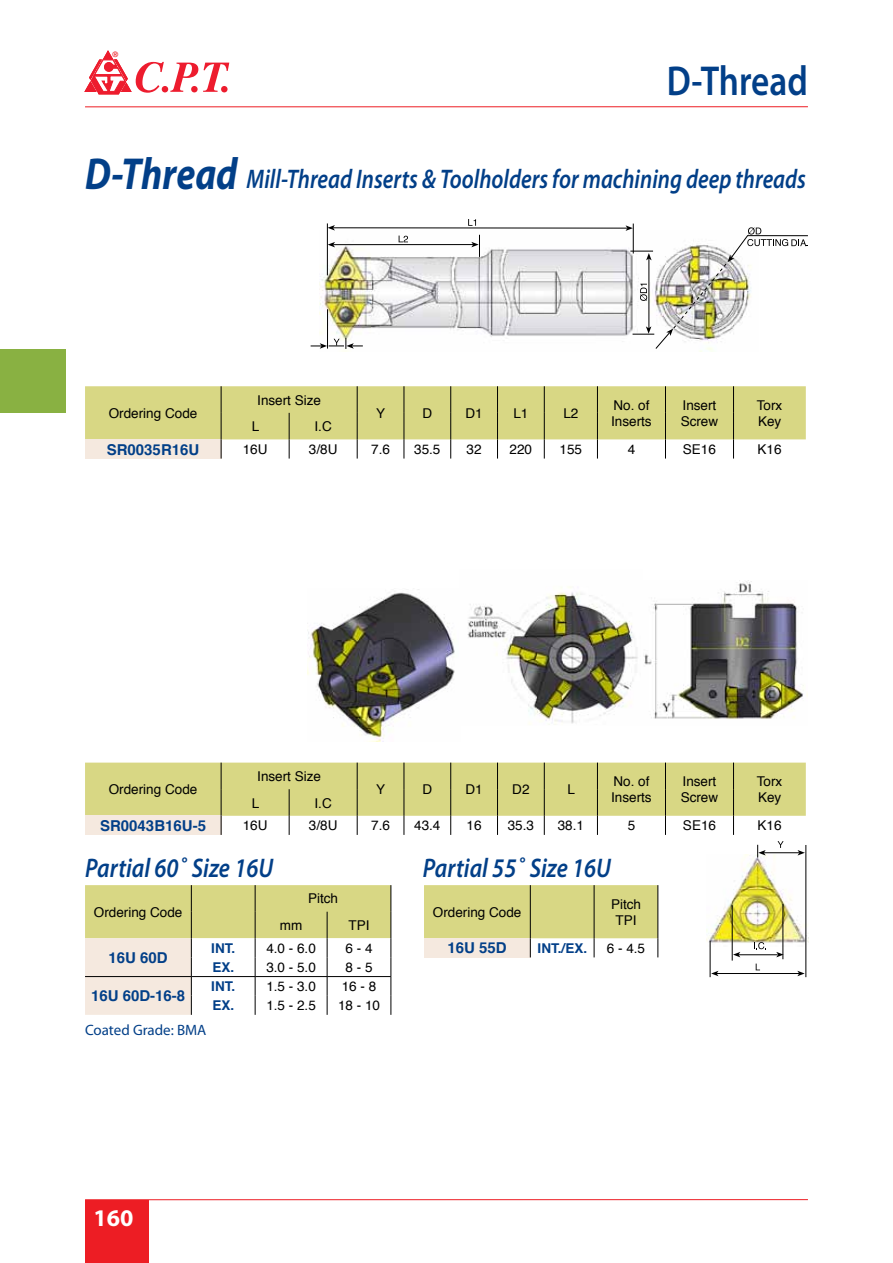
<style>
.page{position:relative;width:893px;height:1263px;background:#fff}
.page>*{position:absolute;margin:0;border:0;box-sizing:border-box;transform-origin:0 0}
.t1{font:600 42px "Myriad Pro";color:#023f88;scale:.84 1}
.t2{font:italic 600 27px "Myriad Pro";color:#023f88;scale:.82 1}
.t3{font:italic 600 27px "Myriad Pro";color:#023f88;scale:.86 1}
.t4{font:700 24px "Myriad Pro";color:#fff}
.t5{font:700 15px "Helvetica";color:#023f88}
.t6{font:15px "Myriad Pro";color:#023f88}
.t7{font:13.5px/16.2px "Helvetica";color:#000}
.t8{font:700 13.5px "Helvetica";color:#023f88}
.t9{font:500 10.5px "Win Soft Pro";color:#ed1d24}
.s1{font-weight:700;font-size:45px}
.s2{font-weight:700;color:#023f88}
</style>
<div class="page">
<div style="left:85px;top:1200px;width:64px;height:63px;background:#ed1d24"></div>
<hr style="left:85px;top:1199px;width:723px;height:1px;background:#ed1d24">
<svg style="left:85px;top:386px;width:721px;height:73px"></svg>
<svg style="left:85px;top:763px;width:721px;height:72px"></svg>
<img style="left:706px;top:854px;width:103px;height:92px">
<hr style="left:716px;top:973px;width:83px;height:1px;background:#000">
<svg style="left:711px;top:971px;width:7px;height:5px"></svg>
<svg style="left:797px;top:971px;width:8px;height:5px"></svg>
<hr style="left:710px;top:941px;width:1px;height:36px;background:#000">
<svg style="left:753px;top:942px;width:13px;height:7px"></svg>
<hr style="left:764px;top:852px;width:35px;height:1px;background:#000">
<svg style="left:797px;top:850px;width:8px;height:5px"></svg>
<svg style="left:757px;top:845px;width:9px;height:12px"></svg>
<hr style="left:806px;top:845px;width:1px;height:132px;background:#000">
<svg style="left:777px;top:841px;width:7px;height:7px"></svg>
<hr style="left:732px;top:905px;width:1px;height:55px;background:#000">
<hr style="left:783px;top:904px;width:1px;height:55px;background:#000">
<hr style="left:738px;top:954px;width:40px;height:1px;background:#000">
<svg style="left:733px;top:952px;width:7px;height:5px"></svg>
<svg style="left:776px;top:952px;width:8px;height:5px"></svg>
<svg style="left:85px;top:885px;width:307px;height:130px"></svg>
<hr style="left:85px;top:976px;width:106px;height:1px;background:#000">
<hr style="left:191px;top:976px;width:64px;height:1px;background:#000">
<hr style="left:255px;top:976px;width:72px;height:1px;background:#000">
<hr style="left:327px;top:976px;width:64px;height:1px;background:#000">
<svg style="left:424px;top:885px;width:235px;height:72px;background:#dedc9e"></svg>
<img style="left:308px;top:589px;width:147px;height:152px">
<img style="left:644px;top:580px;width:164px;height:139px">
<img style="left:467px;top:586px;width:171px;height:139px">
<img style="left:320px;top:231px;width:393px;height:120px">
<svg style="left:468px;top:219px;width:8px;height:7px"></svg>
<hr style="left:327px;top:223px;width:1px;height:52px;background:#000">
<hr style="left:333px;top:228px;width:294px;height:1px;background:#000">
<svg style="left:328px;top:225px;width:7px;height:6px"></svg>
<hr style="left:327px;top:309px;width:1px;height:40px;background:#000">
<hr style="left:333px;top:244px;width:140px;height:1px;background:#000">
<svg style="left:328px;top:242px;width:7px;height:5px"></svg>
<svg style="left:471px;top:235px;width:9px;height:22px"></svg>
<svg style="left:399px;top:236px;width:9px;height:6px"></svg>
<svg style="left:311px;top:338px;width:52px;height:11px"></svg>
<svg style="left:626px;top:224px;width:182px;height:125px"></svg>
<hr style="left:649px;top:258px;width:1px;height:72px;background:#000">
<hr style="left:85px;top:106px;width:723px;height:1px;background:#ed1d24">
<div style="left:0;top:349px;width:66px;height:63px;background:#89b142"></div>
<svg style="left:85px;top:51px;width:144px;height:43px"></svg>
<p class="t9" style="left:112px;top:47px;width:8px">®</p>
<h1 class="t1" style="left:667px;top:54px;width:169px">D-Thread</h1>
<h2 class="t2" style="left:85px;top:162px;width:881px"><span class="s1">D-Thread</span> Mill-Thread Inserts &amp; Toolholders for machining deep threads</h2>
<p class="t7" style="left:109px;top:405px;width:90px">Ordering Code</p>
<p class="t7" style="left:257px;top:392px;width:65px">Insert Size</p>
<p class="t7" style="left:252px;top:419px;width:9px">L</p>
<p class="t7" style="left:314px;top:419px;width:19px">I.C</p>
<p class="t7" style="left:376px;top:405px;width:11px">Y</p>
<p class="t7" style="left:422px;top:405px;width:11px">D</p>
<p class="t7" style="left:465px;top:405px;width:19px">D1</p>
<p class="t7" style="left:513px;top:405px;width:17px">L1</p>
<p class="t7" style="left:563px;top:405px;width:17px">L2</p>
<p class="t7" style="left:611px;top:397px;width:42px">No. of<br>Inserts</p>
<p class="t7" style="left:681px;top:397px;width:39px">Insert<br>Screw</p>
<p class="t7" style="left:757px;top:397px;width:27px">Torx<br>Key</p>
<p class="t5" style="left:107px;top:437px;width:94px">SR0035R16U</p>
<p class="t7" style="left:243px;top:442px;width:26px">16U</p>
<p class="t7" style="left:309px;top:442px;width:30px">3/8U</p>
<p class="t7" style="left:371px;top:442px;width:20px">7.6</p>
<p class="t7" style="left:414px;top:442px;width:28px">35.5</p>
<p class="t7" style="left:467px;top:442px;width:17px">32</p>
<p class="t7" style="left:510px;top:442px;width:24px">220</p>
<p class="t7" style="left:560px;top:442px;width:24px">155</p>
<p class="t7" style="left:628px;top:442px;width:9px">4</p>
<p class="t7" style="left:683px;top:442px;width:35px">SE16</p>
<p class="t7" style="left:758px;top:442px;width:26px">K16</p>
<p class="t7" style="left:109px;top:782px;width:90px">Ordering Code</p>
<p class="t7" style="left:257px;top:768px;width:65px">Insert Size</p>
<p class="t7" style="left:252px;top:795px;width:9px">L</p>
<p class="t7" style="left:314px;top:795px;width:19px">I.C</p>
<p class="t7" style="left:376px;top:782px;width:11px">Y</p>
<p class="t7" style="left:422px;top:782px;width:11px">D</p>
<p class="t7" style="left:465px;top:782px;width:19px">D1</p>
<p class="t7" style="left:512px;top:782px;width:19px">D2</p>
<p class="t7" style="left:567px;top:782px;width:9px">L</p>
<p class="t7" style="left:611px;top:774px;width:42px">No. of<br>Inserts</p>
<p class="t7" style="left:681px;top:774px;width:39px">Insert<br>Screw</p>
<p class="t7" style="left:757px;top:774px;width:27px">Torx<br>Key</p>
<p class="t5" style="left:100px;top:813px;width:107px">SR0043B16U-5</p>
<p class="t7" style="left:243px;top:818px;width:26px">16U</p>
<p class="t7" style="left:309px;top:818px;width:30px">3/8U</p>
<p class="t7" style="left:371px;top:818px;width:20px">7.6</p>
<p class="t7" style="left:414px;top:818px;width:28px">43.4</p>
<p class="t7" style="left:467px;top:818px;width:17px">16</p>
<p class="t7" style="left:508px;top:818px;width:28px">35.3</p>
<p class="t7" style="left:558px;top:818px;width:28px">38.1</p>
<p class="t7" style="left:628px;top:818px;width:9px">5</p>
<p class="t7" style="left:683px;top:818px;width:35px">SE16</p>
<p class="t7" style="left:758px;top:818px;width:26px">K16</p>
<h2 class="t3" style="left:85px;top:851px;width:220px">Partial 60˚ Size 16U</h2>
<h2 class="t3" style="left:423px;top:851px;width:220px">Partial 55˚ Size 16U</h2>
<p class="t7" style="left:94px;top:904px;width:90px">Ordering Code</p>
<p class="t5" style="left:109px;top:945px;width:61px">16U 60D</p>
<p class="t5" style="left:91px;top:984px;width:96px">16U 60D-16-8</p>
<p class="t7" style="left:308px;top:891px;width:32px">Pitch</p>
<p class="t7" style="left:280px;top:918px;width:24px">mm</p>
<p class="t7" style="left:348px;top:918px;width:23px">TPI</p>
<p class="t8" style="left:211px;top:937px;width:26px">INT.</p>
<p class="t7" style="left:266px;top:940px;width:51px">4.0 - 6.0</p>
<p class="t7" style="left:345px;top:940px;width:29px">6 - 4</p>
<p class="t7" style="left:212px;top:959px;width:105px"><span class="s2">EX.</span> 3.0 - 5.0</p>
<p class="t7" style="left:345px;top:959px;width:29px">8 - 5</p>
<p class="t8" style="left:211px;top:976px;width:26px">INT.</p>
<p class="t7" style="left:266px;top:979px;width:51px">1.5 - 3.0</p>
<p class="t7" style="left:342px;top:979px;width:36px">16 - 8</p>
<p class="t7" style="left:212px;top:998px;width:105px"><span class="s2">EX.</span> 1.5 - 2.5</p>
<p class="t7" style="left:338px;top:998px;width:44px">18 - 10</p>
<p class="t6" style="left:85px;top:1021px;width:123px">Coated Grade: BMA</p>
<p class="t7" style="left:433px;top:904px;width:90px">Ordering Code</p>
<p class="t7" style="left:611px;top:896px;width:32px;text-align:center">Pitch<br>TPI</p>
<p class="t5" style="left:448px;top:936px;width:61px">16U 55D</p>
<p class="t8" style="left:538px;top:937px;width:51px">INT./EX.</p>
<p class="t7" style="left:607px;top:940px;width:40px">6 - 4.5</p>
<h3 class="t4" style="left:94px;top:1202px;width:41px">160</h3>
</div>
